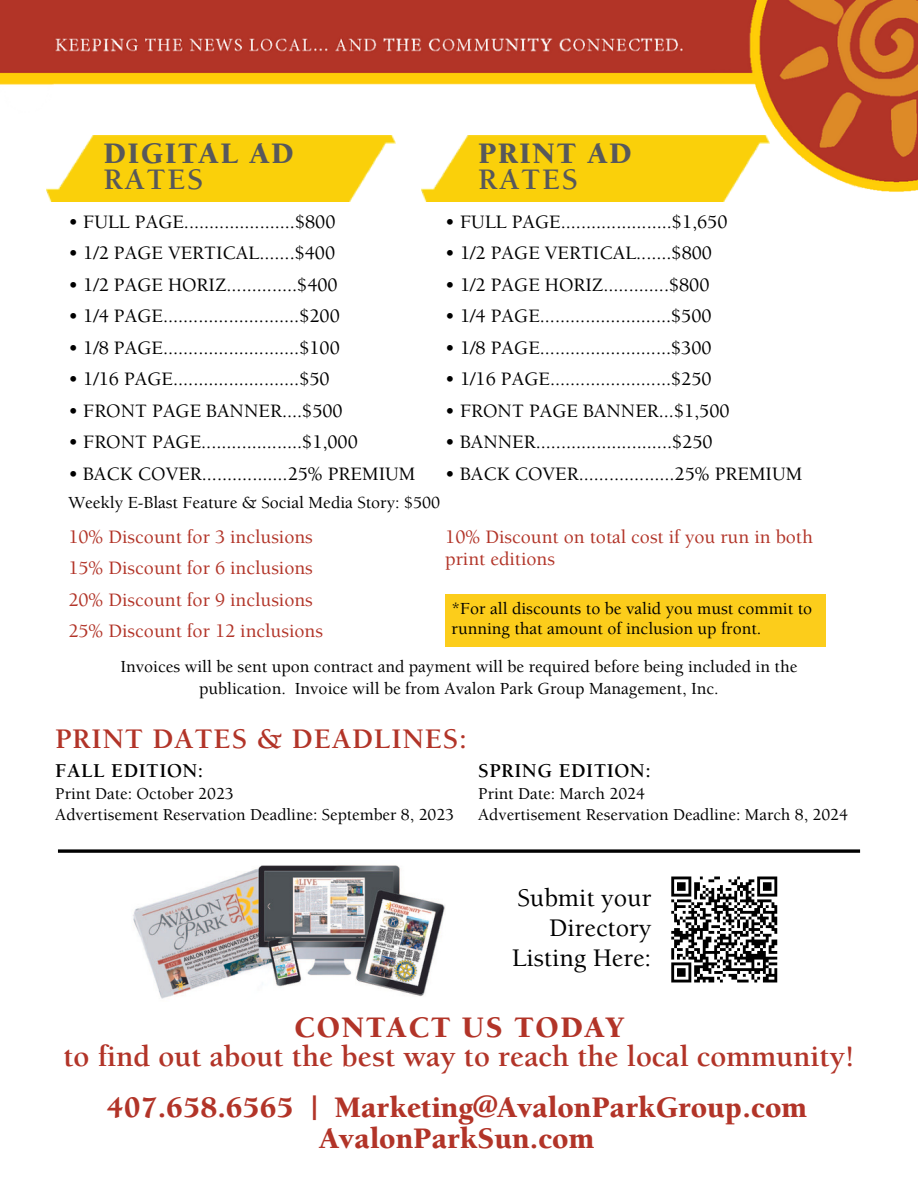
<style>
.page{position:relative;width:918px;height:1188px;background:#fff}
.page>*{position:absolute;margin:0;border:0;box-sizing:border-box;transform-origin:0 0}
.t1{font:900 30.6px "Berkeley Std";color:#b23428}
.t2{font:700 30.6px "Berkeley Std";color:#b23428}
.t3{font:900 30.6px "Berkeley Std";letter-spacing:.055em;color:#57585b}
.t4{font:900 30.6px "Berkeley Std";letter-spacing:.055em;color:#b23428}
.t5{font:700 30.6px "Berkeley Std";letter-spacing:.055em;color:#57585b}
.t6{font:700 29.1px "Berkeley Std";letter-spacing:.025em;color:#b23428}
.t7{font:500 26.1px/30px "Berkeley Std";color:#000;text-align:right}
.t8{font:700 20.1px "Berkeley Std";letter-spacing:.025em;color:#000}
.t9{font:500 19.5px "Berkeley Std";color:#000}
.t10{font:500 19.5px/22.5px "Berkeley Std";color:#b23428}
.t11{font:500 17.4px/21.3px "Berkeley Std";color:#000;text-align:center}
.t12{font:500 17.1px "Berkeley Std";color:#000}
</style>
<div class="page">
<img style="left:0;top:0;width:918px;height:192px">
<img style="left:46px;top:135px;width:349px;height:67px">
<img style="left:421px;top:135px;width:349px;height:67px">
<div style="left:445px;top:594px;width:381px;height:53px;background:#fccd1b"></div>
<img style="left:133px;top:865px;width:312px;height:134px">
<svg style="left:58px;top:849px;width:802px;height:4px;background:#272727"></svg>
<svg style="left:671px;top:876px;width:107px;height:107px"></svg>
<p class="t3" style="left:104px;top:141px;width:192px">DIGITAL AD</p>
<p class="t5" style="left:104px;top:167px;width:102px">RATES</p>
<p class="t3" style="left:478px;top:141px;width:155px">PRINT AD</p>
<p class="t5" style="left:478px;top:167px;width:102px">RATES</p>
<p class="t9" style="left:68px;top:214px;width:269px">• FULL PAGE......................$800</p>
<p class="t9" style="left:68px;top:245px;width:268px">• 1/2 PAGE VERTICAL.......$400</p>
<p class="t9" style="left:68px;top:277px;width:271px">• 1/2 PAGE HORIZ..............$400</p>
<p class="t9" style="left:68px;top:308px;width:273px">• 1/4 PAGE...........................$200</p>
<p class="t9" style="left:68px;top:340px;width:273px">• 1/8 PAGE...........................$100</p>
<p class="t9" style="left:68px;top:371px;width:263px">• 1/16 PAGE.........................$50</p>
<p class="t9" style="left:68px;top:403px;width:276px">• FRONT PAGE BANNER....$500</p>
<p class="t9" style="left:68px;top:434px;width:291px">• FRONT PAGE....................$1,000</p>
<p class="t9" style="left:68px;top:466px;width:349px">• BACK COVER.................25% PREMIUM</p>
<p class="t11" style="left:68px;top:494px;width:373px">Weekly E-Blast Feature &amp; Social Media Story: $500</p>
<p class="t9" style="left:445px;top:214px;width:284px">• FULL PAGE......................$1,650</p>
<p class="t9" style="left:445px;top:245px;width:268px">• 1/2 PAGE VERTICAL.......$800</p>
<p class="t9" style="left:445px;top:277px;width:266px">• 1/2 PAGE HORIZ.............$800</p>
<p class="t9" style="left:445px;top:308px;width:268px">• 1/4 PAGE..........................$500</p>
<p class="t9" style="left:445px;top:340px;width:268px">• 1/8 PAGE..........................$300</p>
<p class="t9" style="left:445px;top:371px;width:268px">• 1/16 PAGE........................$250</p>
<p class="t9" style="left:445px;top:403px;width:286px">• FRONT PAGE BANNER...$1,500</p>
<p class="t9" style="left:445px;top:434px;width:269px">• BANNER...........................$250</p>
<p class="t9" style="left:445px;top:466px;width:359px">• BACK COVER...................25% PREMIUM</p>
<p class="t10" style="left:68px;top:528px;width:246px">10% Discount for 3 inclusions</p>
<p class="t10" style="left:68px;top:559px;width:246px">15% Discount for 6 inclusions</p>
<p class="t10" style="left:68px;top:591px;width:246px">20% Discount for 9 inclusions</p>
<p class="t10" style="left:68px;top:622px;width:256px">25% Discount for 12 inclusions</p>
<p class="t10" style="left:445px;top:528px;width:369px">10% Discount on total cost if you run in both print editions</p>
<p class="t11" style="left:452px;top:600px;width:362px;line-height:20.2px;text-align:left">*For all discounts to be valid you must commit to running that amount of inclusion up front.</p>
<p class="t11" style="left:120px;top:658px;width:678px">Invoices will be sent upon contract and payment will be required before being included in the publication. Invoice will be from Avalon Park Group Management, Inc.</p>
<p class="t6" style="left:55px;top:728px;width:413px">PRINT DATES &amp; DEADLINES:</p>
<p class="t8" style="left:55px;top:763px;width:150px">FALL EDITION:</p>
<p class="t8" style="left:478px;top:763px;width:174px">SPRING EDITION:</p>
<p class="t12" style="left:478px;top:787px;width:168px">Print Date: March 2024</p>
<p class="t12" style="left:478px;top:808px;width:371px">Advertisement Reservation Deadline: March 8, 2024</p>
<p class="t12" style="left:55px;top:787px;width:180px">Print Date: October 2023</p>
<p class="t12" style="left:55px;top:808px;width:400px">Advertisement Reservation Deadline: September 8, 2023</p>
<p class="t7" style="left:512px;top:886px;width:141px">Submit your<br>Directory<br>Listing Here:</p>
<p class="t4" style="left:294px;top:1015px;width:331px">CONTACT US TODAY</p>
<p class="t2" style="left:63px;top:1044px;width:793px">to find out about the best way to reach the local community!</p>
<p class="t1" style="left:107px;top:1095px;width:702px">407.658.6565 | Marketing@AvalonParkGroup.com</p>
<p class="t1" style="left:319px;top:1127px;width:276px">AvalonParkSun.com</p>
</div>
